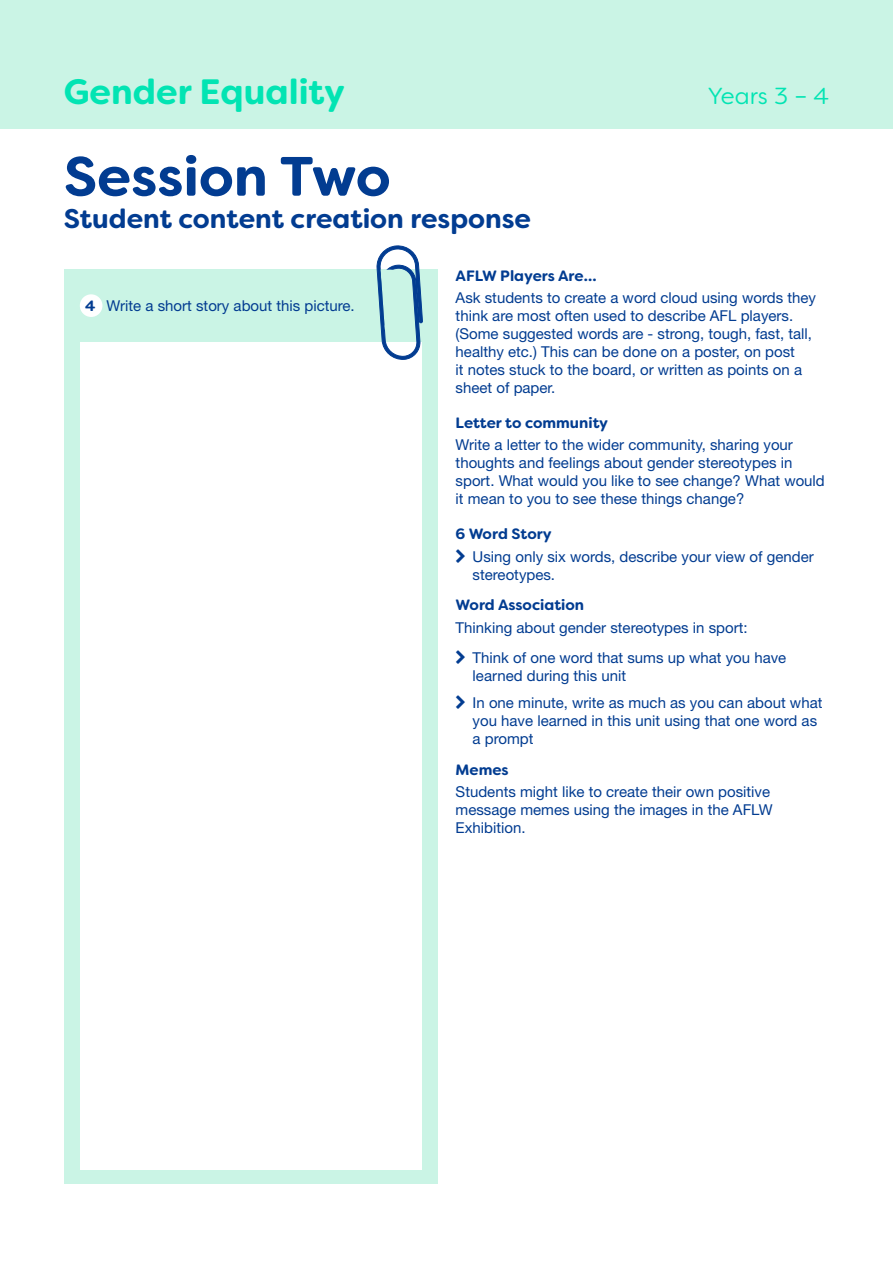
<style>
.page{position:relative;width:893px;height:1263px;background:#fff}
.page>*{position:absolute;margin:0;border:0;box-sizing:border-box;transform-origin:0 0}
.t1{font:700 55.35px "Filson Soft";color:#023c91}
.t2{font:700 35.25px "Filson Soft";color:#02e4b3}
.t3{font:700 27px "Filson Soft";color:#023c91}
.t4{font:23.25px "Filson Soft";color:#02e4b3}
.t5{font:15px/18px "Helvetica Neue LT";color:#023c91}
.t6{font:700 15px "Filson Soft";color:#023c91}
.s1{font-family:"Filson Soft";font-weight:700}
</style>
<div class="page">
<div style="left:64px;top:269px;width:373px;height:915px;background:#caf4e5"></div>
<div style="left:80px;top:294px;width:22px;height:23px;background:#fff;border-radius:50%"></div>
<div style="left:80px;top:342px;width:341px;height:827px;background:#fff"></div>
<svg style="left:376px;top:245px;width:47px;height:115px"></svg>
<div style="left:0;top:0;width:893px;height:129px;background:#caf4e5"></div>
<h2 class="t2" style="left:64px;top:69px;width:283px">Gender Equality</h2>
<h3 class="t4" style="left:708px;top:81px;width:123px">Years 3 – 4</h3>
<h1 class="t1" style="left:64px;top:141px;width:328px">Session Two</h1>
<h3 class="t3" style="left:64px;top:201px;width:469px">Student content creation response</h3>
<p class="t6" style="left:456px;top:266px;width:142px">AFLW Players Are…</p>
<p class="t5" style="left:456px;top:288px;width:362px">Ask students to create a word cloud using words they think are most often used to describe AFL players. (Some suggested words are - strong, tough, fast, tall, healthy etc.) This can be done on a poster, on post<br>it notes stuck to the board, or written as points on a sheet of paper.</p>
<p class="t6" style="left:456px;top:413px;width:154px">Letter to community</p>
<p class="t5" style="left:456px;top:436px;width:371px">Write a letter to the wider community, sharing your thoughts and feelings about gender stereotypes in sport. What would you like to see change? What would it mean to you to see these things change?</p>
<p class="t6" style="left:456px;top:524px;width:98px">6 Word Story</p>
<p class="t5" style="left:473px;top:547px;width:343px">Using only six words, describe your view of gender stereotypes.</p>
<p class="t6" style="left:456px;top:595px;width:130px">Word Association</p>
<p class="t5" style="left:473px;top:612px;width:315px;line-height:30.8px;text-indent:-17px">Thinking about gender stereotypes in sport:<br>Think of one word that sums up what you have</p>
<p class="t5" style="left:473px;top:662px;width:351px;line-height:26.5px">learned during this unit<br>In one minute, write as much as you can about what</p>
<p class="t5" style="left:473px;top:711px;width:346px">you have learned in this unit using that one word as a prompt</p>
<p class="t6" style="left:456px;top:760px;width:55px">Memes</p>
<p class="t5" style="left:456px;top:782px;width:319px">Students might like to create their own positive message memes using the images in the AFLW<br>Exhibition.</p>
<p class="t5" style="left:85px;top:296px;width:271px"><span class="s1">4</span> Write a short story about this picture.</p>
</div>
